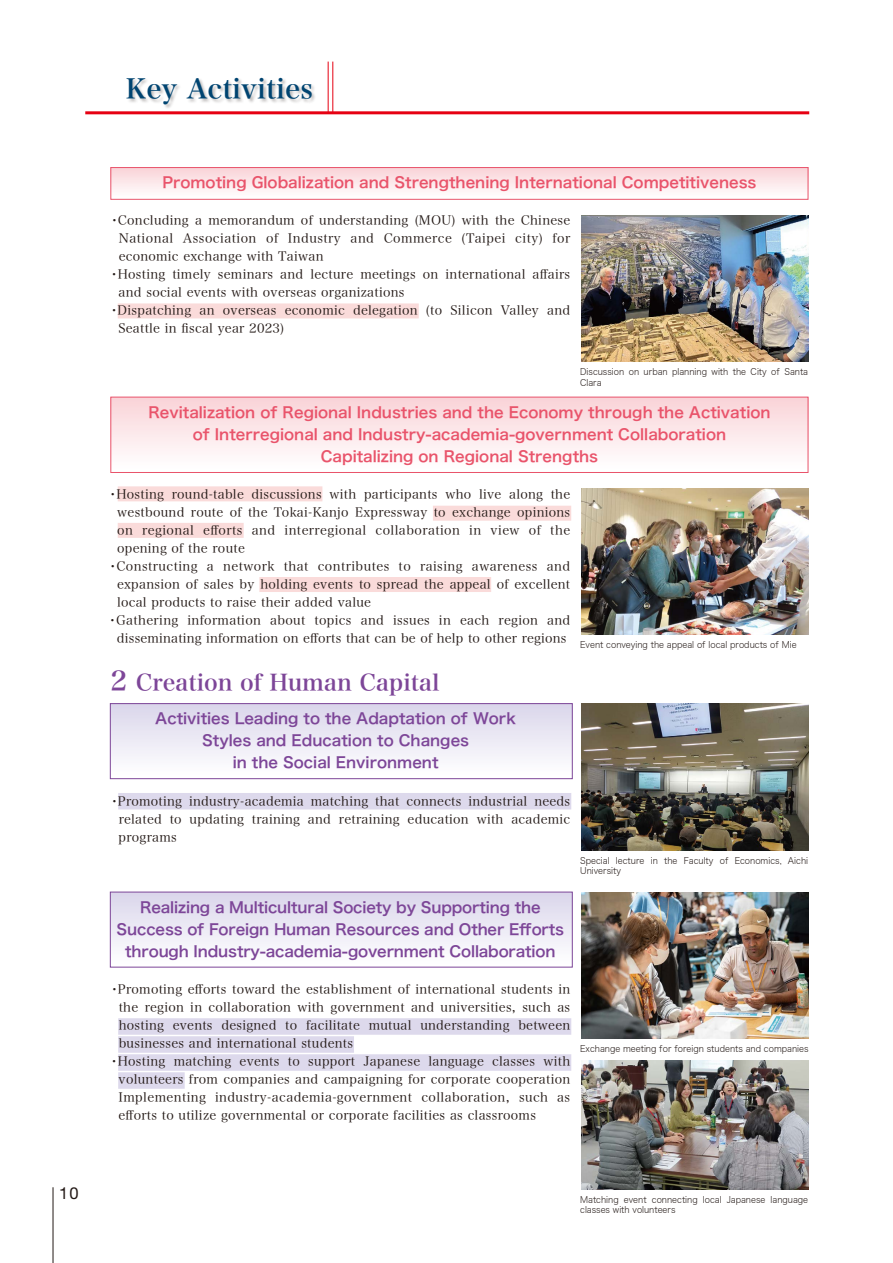
<style>
.page{position:relative;width:893px;height:1263px;background:#fff}
.page>*{position:absolute;margin:0;border:0;box-sizing:border-box;transform-origin:0 0}
.t1{font:27px "Hira Min Pro W6";color:#004471}
.t2{font:22.5px "Hira Min Pro W6";color:#7d4698}
.t3{font:16.5px "Helvetica Neue";color:#221815}
.t4{font:15px/21.9px "Hiragino Sans W6";letter-spacing:-.01em;color:#7d4698;text-align:center}
.t5{font:15px/21.9px "Hiragino Sans W6";color:#e9546b;text-align:center}
.t6{font:12.75px/18px "Hira Min Pro W3";letter-spacing:.02em;color:#221815;text-align:justify}
.t7{font:9px/10.8px "Hiragino Sans W2";color:#221815;scale:.95 1}
.s1{font-size:27px}
</style>
<div class="page">
<hr style="left:328px;top:62px;width:1px;height:51px;background:#e60012">
<hr style="left:332px;top:62px;width:1px;height:51px;background:#e60012">
<hr style="left:85px;top:111px;width:724px;height:3px;background:#e60012">
<div style="left:118px;top:793px;width:453px;height:16px;background:#ddd9ec"></div>
<div style="left:118px;top:1018px;width:453px;height:17px;background:#ddd9ec"></div>
<div style="left:118px;top:1054px;width:453px;height:17px;background:#ddd9ec"></div>
<div style="left:118px;top:1036px;width:236px;height:17px;background:#ddd9ec"></div>
<div style="left:118px;top:1072px;width:67px;height:17px;background:#ddd9ec"></div>
<div style="left:118px;top:303px;width:301px;height:15px;background:#fadbda"></div>
<img style="left:124px;top:79px;width:196px;height:36px">
<hr style="left:53px;top:1187px;width:1px;height:76px;background:#221815">
<svg style="left:113px;top:169px;width:693px;height:22px"></svg>
<div style="left:111px;top:167px;width:697px;height:33px;border:1px solid #e9546b"></div>
<img style="left:581px;top:215px;width:228px;height:147px">
<div style="left:118px;top:486px;width:204px;height:15px;background:#fadbda"></div>
<div style="left:118px;top:523px;width:126px;height:15px;background:#fadbda"></div>
<div style="left:433px;top:506px;width:138px;height:15px;background:#fadbda"></div>
<div style="left:259px;top:577px;width:232px;height:15px;background:#fadbda"></div>
<div style="left:111px;top:397px;width:697px;height:75px;background:linear-gradient(to bottom,#f9d3d7,#fff)"></div>
<div style="left:111px;top:397px;width:697px;height:76px;border:1px solid #e9546b"></div>
<img style="left:581px;top:488px;width:228px;height:147px">
<img style="left:581px;top:704px;width:228px;height:146px">
<div style="left:110px;top:704px;width:462px;height:75px;background:linear-gradient(to bottom,#dad6eb,#fff)"></div>
<div style="left:110px;top:703px;width:463px;height:76px;border:1px solid #7d4698"></div>
<img style="left:581px;top:892px;width:228px;height:146px">
<img style="left:581px;top:1060px;width:228px;height:129px">
<div style="left:110px;top:892px;width:462px;height:75px;background:linear-gradient(to bottom,#dad5eb,#fff)"></div>
<p class="t3" style="left:59px;top:1183px;width:21px">10</p>
<h1 class="t1" style="left:126px;top:65px;width:189px">Key Activities</h1>
<p class="t5" style="left:162px;top:171px;width:596px">Promoting Globalization and Strengthening International Competitiveness</p>
<p class="t6" style="left:108px;top:210px;width:464px">・Concluding a memorandum of understanding (MOU) with the Chinese</p>
<p class="t6" style="left:119px;top:228px;width:453px">National Association of Industry and Commerce (Taipei city) for</p>
<p class="t6" style="left:119px;top:246px;width:206px">economic exchange with Taiwan</p>
<p class="t6" style="left:108px;top:264px;width:464px">・Hosting timely seminars and lecture meetings on international affairs</p>
<p class="t6" style="left:119px;top:283px;width:287px">and social events with overseas organizations</p>
<p class="t6" style="left:108px;top:301px;width:464px">・Dispatching an overseas economic delegation (to Silicon Valley and</p>
<p class="t6" style="left:118px;top:319px;width:167px">Seattle in fiscal year 2023)</p>
<p class="t7" style="left:580px;top:366px;width:241px">Discussion on urban planning with the City of Santa<br>Clara</p>
<p class="t5" style="left:148px;top:401px;width:624px">Revitalization of Regional Industries and the Economy through the Activation of Interregional and Industry-academia-government Collaboration<br>Capitalizing on Regional Strengths</p>
<p class="t6" style="left:107px;top:484px;width:465px">・Hosting round-table discussions with participants who live along the</p>
<p class="t6" style="left:117px;top:502px;width:454px">westbound route of the Tokai-Kanjo Expressway to exchange opinions</p>
<p class="t6" style="left:117px;top:520px;width:454px">on regional efforts and interregional collaboration in view of the</p>
<p class="t6" style="left:117px;top:538px;width:129px">opening of the route</p>
<p class="t6" style="left:106px;top:556px;width:465px">・Constructing a network that contributes to raising awareness and</p>
<p class="t6" style="left:117px;top:574px;width:455px">expansion of sales by holding events to spread the appeal of excellent</p>
<p class="t6" style="left:117px;top:592px;width:255px">local products to raise their added value</p>
<p class="t6" style="left:106px;top:610px;width:466px">・Gathering information about topics and issues in each region and</p>
<p class="t6" style="left:117px;top:628px;width:681px">disseminating information on efforts that can be of help to other regions <sub>Event</sub> <sub>conveying</sub> <sub>the</sub> <sub>appeal</sub> <sub>of</sub> <sub>local</sub> <sub>products</sub> <sub>of</sub> <sub>Mie</sub></p>
<h2 class="t2" style="left:110px;top:662px;width:331px"><span class="s1">2</span> Creation of Human Capital</h2>
<p class="t4" style="left:155px;top:707px;width:362px">Activities Leading to the Adaptation of Work<br>Styles and Education to Changes<br>in the Social Environment</p>
<p class="t6" style="left:119px;top:791px;width:453px;text-indent:-10px">・Promoting industry-academia matching that connects industrial needs related to updating training and retraining education with academic programs</p>
<p class="t4" style="left:117px;top:896px;width:449px">Realizing a Multicultural Society by Supporting the<br>Success of Foreign Human Resources and Other Efforts through Industry-academia-government Collaboration</p>
<p class="t6" style="left:108px;top:979px;width:464px">・Promoting efforts toward the establishment of international students in</p>
<p class="t6" style="left:119px;top:997px;width:453px">the region in collaboration with government and universities, such as</p>
<p class="t6" style="left:119px;top:1015px;width:453px">hosting events designed to facilitate mutual understanding between</p>
<p class="t6" style="left:119px;top:1033px;width:236px">businesses and international students</p>
<p class="t6" style="left:108px;top:1051px;width:464px">・Hosting matching events to support Japanese language classes with</p>
<p class="t6" style="left:119px;top:1069px;width:453px">volunteers from companies and campaigning for corporate cooperation</p>
<p class="t6" style="left:119px;top:1087px;width:453px">Implementing industry-academia-government collaboration, such as</p>
<p class="t6" style="left:119px;top:1105px;width:419px">efforts to utilize governmental or corporate facilities as classrooms</p>
<p class="t7" style="left:580px;top:854px;width:241px">Special lecture in the Faculty of Economics, Aichi<br>University</p>
<p class="t7" style="left:580px;top:1042px;width:242px">Exchange meeting for foreign students and companies</p>
<p class="t7" style="left:580px;top:1193px;width:241px">Matching event connecting local Japanese language classes with volunteers</p>
</div>
